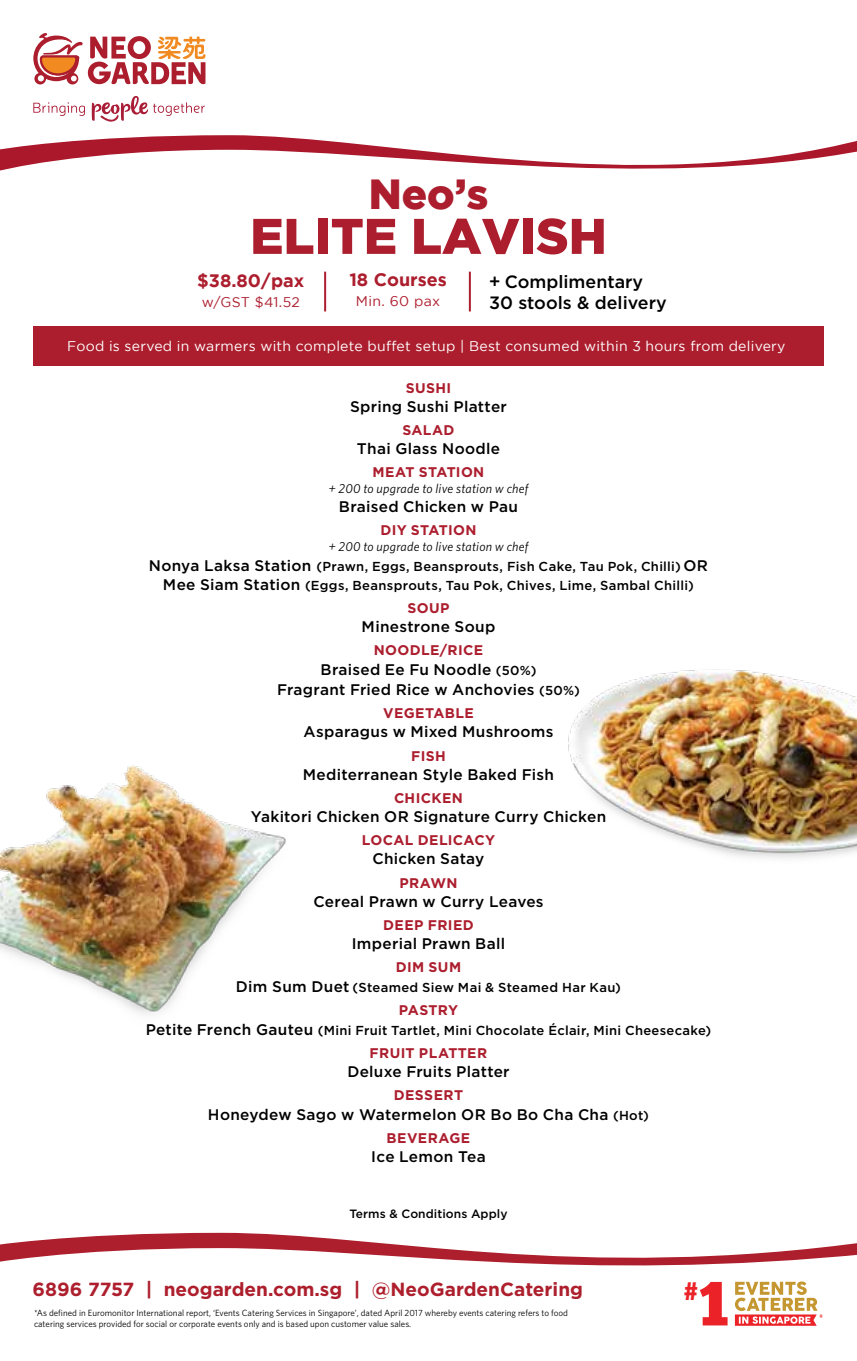
<style>
.page{position:relative;width:857px;height:1361px;background:#fff}
.page>*{position:absolute;margin:0;border:0;box-sizing:border-box;transform-origin:0 0}
.t1{font:62.2px "Chunk Five Ex";color:#eb2227}
.t2{font:900 50px "Gotham";color:#ac1e2e}
.t3{font:900 42px "Gotham";color:#ac1e2e}
.t4{font:25.2px "Chunk Five Ex";color:#eb2227}
.t5{font:700 19px "Gotham";color:#ad1f2d}
.t6{font:700 18px "Gotham";color:#ac1e2e}
.t7{font:500 17.8px/21.4px "Gotham";color:#000}
.t8{font:500 15.4px/20px "Gotham";letter-spacing:.02em;color:#000;text-align:center}
.t9{font:700 14px "Gotham";letter-spacing:.025em;color:#ac1e2e}
.t10{font:14px "Gotham";letter-spacing:.02em;color:#fff}
.t11{font:14px "Gotham";letter-spacing:.025em;color:#ac1e2e}
.t12{font:500 13px/19px "Gotham";letter-spacing:.025em;color:#000;text-align:center}
.t13{font:italic 13px "Whitney HTF";letter-spacing:.015em;color:#000}
.t14{font:500 12px "Gotham";letter-spacing:.005em;color:#000}
.t15{font:9px/10.8px "Whitney HTF";color:#000}
.s1{font-family:"Whitney HTF";font-weight:600;font-size:19.8px}
.s2{font-size:15.4px}
.s3{font-size:13px}
</style>
<div class="page">
<img style="left:568px;top:669px;width:288px;height:190px">
<img style="left:0;top:765px;width:286px;height:250px">
<hr style="left:324px;top:272px;width:2px;height:39px;background:#ac1e2e">
<hr style="left:468px;top:272px;width:2px;height:39px;background:#ac1e2e">
<div style="left:33px;top:326px;width:790px;height:40px;background:#ac1e2e"></div>
<svg style="left:0;top:135px;width:856px;height:36px"></svg>
<svg style="left:0;top:1233px;width:856px;height:92px"></svg>
<svg style="left:33px;top:102px;width:52px;height:14px"></svg>
<svg style="left:92px;top:96px;width:113px;height:26px"></svg>
<svg style="left:33px;top:33px;width:172px;height:51px"></svg>
<h3 class="t3" style="left:368px;top:169px;width:121px">Neo’s</h3>
<h2 class="t2" style="left:250px;top:207px;width:358px">ELITE LAVISH</h2>
<p class="t6" style="left:197px;top:271px;width:109px">$38.80/pax</p>
<p class="t11" style="left:202px;top:295px;width:99px">w/GST $41.52</p>
<p class="t6" style="left:349px;top:269px;width:99px">18 Courses</p>
<p class="t11" style="left:356px;top:293px;width:86px">Min. 60 pax</p>
<p class="t7" style="left:489px;top:270px;width:179px"><span class="s1">+</span> Complimentary<br>30 stools &amp; delivery</p>
<p class="t10" style="left:67px;top:338px;width:719px">Food is served in warmers with complete buffet setup | Best consumed within 3 hours from delivery</p>
<p class="t9" style="left:405px;top:380px;width:47px">SUSHI</p>
<p class="t8" style="left:350px;top:396px;width:158px">Spring Sushi Platter</p>
<p class="t9" style="left:402px;top:422px;width:54px">SALAD</p>
<p class="t8" style="left:357px;top:438px;width:144px">Thai Glass Noodle</p>
<p class="t9" style="left:372px;top:464px;width:113px">MEAT STATION</p>
<p class="t13" style="left:328px;top:481px;width:201px">+ 200 to upgrade to live station w chef</p>
<p class="t8" style="left:338px;top:496px;width:181px">Braised Chicken w Pau</p>
<p class="t9" style="left:380px;top:522px;width:98px">DIY STATION</p>
<p class="t13" style="left:328px;top:539px;width:201px">+ 200 to upgrade to live station w chef</p>
<p class="t12" style="left:149px;top:557px;width:560px"><span class="s2">Nonya Laksa Station</span> (Prawn, Eggs, Beansprouts, Fish Cake, Tau Pok, Chilli) <span class="s2">OR<br>Mee Siam Station</span> (Eggs, Beansprouts, Tau Pok, Chives, Lime, Sambal Chilli)</p>
<p class="t9" style="left:407px;top:600px;width:43px">SOUP</p>
<p class="t8" style="left:361px;top:616px;width:135px">Minestrone Soup</p>
<p class="t9" style="left:373px;top:642px;width:111px">NOODLE/RICE</p>
<p class="t8" style="left:277px;top:659px;width:304px">Braised Ee Fu Noodle <span class="s3">(50%)<br></span>Fragrant Fried Rice w Anchovies <span class="s3">(50%)</span></p>
<p class="t9" style="left:383px;top:705px;width:92px">VEGETABLE</p>
<p class="t8" style="left:303px;top:721px;width:251px">Asparagus w Mixed Mushrooms</p>
<p class="t9" style="left:411px;top:748px;width:36px">FISH</p>
<p class="t8" style="left:303px;top:764px;width:252px">Mediterranean Style Baked Fish</p>
<p class="t9" style="left:394px;top:790px;width:70px">CHICKEN</p>
<p class="t8" style="left:250px;top:806px;width:357px">Yakitori Chicken OR Signature Curry Chicken</p>
<p class="t9" style="left:361px;top:832px;width:135px">LOCAL DELICACY</p>
<p class="t8" style="left:372px;top:848px;width:113px">Chicken Satay</p>
<p class="t9" style="left:399px;top:874px;width:60px">PRAWN</p>
<p class="t8" style="left:313px;top:890px;width:231px">Cereal Prawn w Curry Leaves</p>
<p class="t9" style="left:383px;top:916px;width:92px">DEEP FRIED</p>
<p class="t8" style="left:351px;top:932px;width:155px">Imperial Prawn Ball</p>
<p class="t9" style="left:395px;top:958px;width:67px">DIM SUM</p>
<p class="t12" style="left:236px;top:977px;width:386px"><span class="s2">Dim Sum Duet</span> (Steamed Siew Mai &amp; Steamed Har Kau)</p>
<p class="t9" style="left:398px;top:1001px;width:61px">PASTRY</p>
<p class="t12" style="left:146px;top:1020px;width:566px"><span class="s2">Petite French Gauteu</span> (Mini Fruit Tartlet, Mini Chocolate Éclair, Mini Cheesecake)</p>
<p class="t9" style="left:369px;top:1044px;width:119px">FRUIT PLATTER</p>
<p class="t8" style="left:347px;top:1060px;width:164px">Deluxe Fruits Platter</p>
<p class="t9" style="left:393px;top:1086px;width:71px">DESSERT</p>
<p class="t8" style="left:208px;top:1103px;width:442px">Honeydew Sago w Watermelon OR Bo Bo Cha Cha <span class="s3">(Hot)</span></p>
<p class="t9" style="left:386px;top:1129px;width:85px">BEVERAGE</p>
<p class="t8" style="left:371px;top:1145px;width:116px">Ice Lemon Tea</p>
<p class="t14" style="left:349px;top:1206px;width:159px">Terms &amp; Conditions Apply</p>
<p class="t5" style="left:33px;top:1278px;width:551px">6896 7757 | neogarden.com.sg | @NeoGardenCatering</p>
<p class="t15" style="left:34px;top:1307px;width:535px">*As defined in Euromonitor International report, ‘Events Catering Services in Singapore’, dated April 2017 whereby events catering refers to food catering services provided for social or corporate events only and is based upon customer value sales.</p>
<h3 class="t4" style="left:683px;top:1272px;width:16px">#</h3>
<h1 class="t1" style="left:697px;top:1257px;width:32px">1</h1>
</div>
